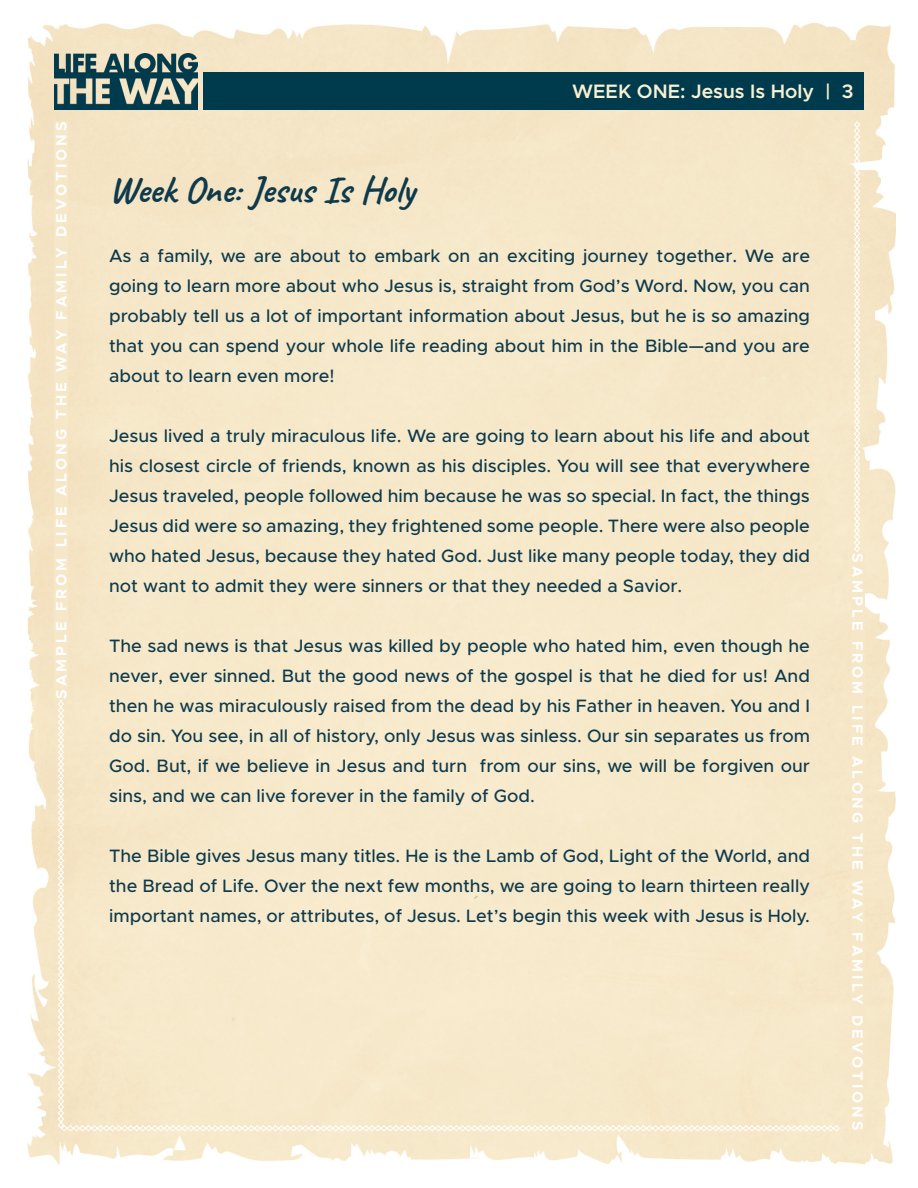
<style>
.page{position:relative;width:918px;height:1188px;background:#fff}
.page>*{position:absolute;margin:0;border:0;box-sizing:border-box;transform-origin:0 0}
.t1{font:700 37.5px "Caveat";color:#0e3a4b}
.t2{font:600 19.5px "Metropolis";color:#f9efd2}
.t3{font:500 18px/30px "Metropolis";color:#0e3a4c;text-align:justify}
.t4{font:700 15px "Metropolis";letter-spacing:.2em;color:#fff}
</style>
<div class="page">
<div style="left:27px;top:24px;width:868px;height:1140px;background:#f6e8c8"></div>
<div style="left:203px;top:72px;width:660px;height:37px;background:#003b4d"></div>
<img style="left:54px;top:54px;width:144px;height:56px">
<svg style="left:854px;top:121px;width:6px;height:431px"></svg>
<div style="left:58px;top:622px;width:782px;height:510px;background:#f7e9ca"></div>
<div style="left:55px;top:122px;width:13px;height:578px;background:#f6e7c8"></div>
<div style="left:851px;top:552px;width:13px;height:579px;background:#f6e7c8"></div>
<p class="t4" style="left:52px;top:699px;width:579px;rotate:-90deg">SAMPLE FROM LIFE ALONG THE WAY FAMILY DEVOTIONS</p>
<p class="t2" style="left:572px;top:79px;width:283px">WEEK ONE: Jesus Is Holy | 3</p>
<p class="t1" style="left:109px;top:166px;width:307px">Week One: Jesus Is Holy</p>
<p class="t3" style="left:109px;top:240px;width:703px">As a family, we are about to embark on an exciting journey together. We are going to learn more about who Jesus is, straight from God’s Word. Now, you can probably tell us a lot of important information about Jesus, but he is so amazing that you can spend your whole life reading about him in the Bible—and you are about to learn even more!</p>
<p class="t3" style="left:109px;top:420px;width:702px">Jesus lived a truly miraculous life. We are going to learn about his life and about his closest circle of friends, known as his disciples. You will see that everywhere Jesus traveled, people followed him because he was so special. In fact, the things Jesus did were so amazing, they frightened some people. There were also people who hated Jesus, because they hated God. Just like many people today, they did not want to admit they were sinners or that they needed a Savior.</p>
<p class="t3" style="left:109px;top:630px;width:702px">The sad news is that Jesus was killed by people who hated him, even though he never, ever sinned. But the good news of the gospel is that he died for us! And then he was miraculously raised from the dead by his Father in heaven. You and I do sin. You see, in all of history, only Jesus was sinless. Our sin separates us from God. But, if we believe in Jesus and turn from our sins, we will be forgiven our sins, and we can live forever in the family of God.</p>
<p class="t3" style="left:109px;top:840px;width:703px">The Bible gives Jesus many titles. He is the Lamb of God, Light of the World, and the Bread of Life. Over the next few months, we are going to learn thirteen really important names, or attributes, of Jesus. Let’s begin this week with Jesus is Holy.</p>
<p class="t4" style="left:867px;top:553px;width:579px;rotate:90deg">SAMPLE FROM LIFE ALONG THE WAY FAMILY DEVOTIONS</p>
</div>
